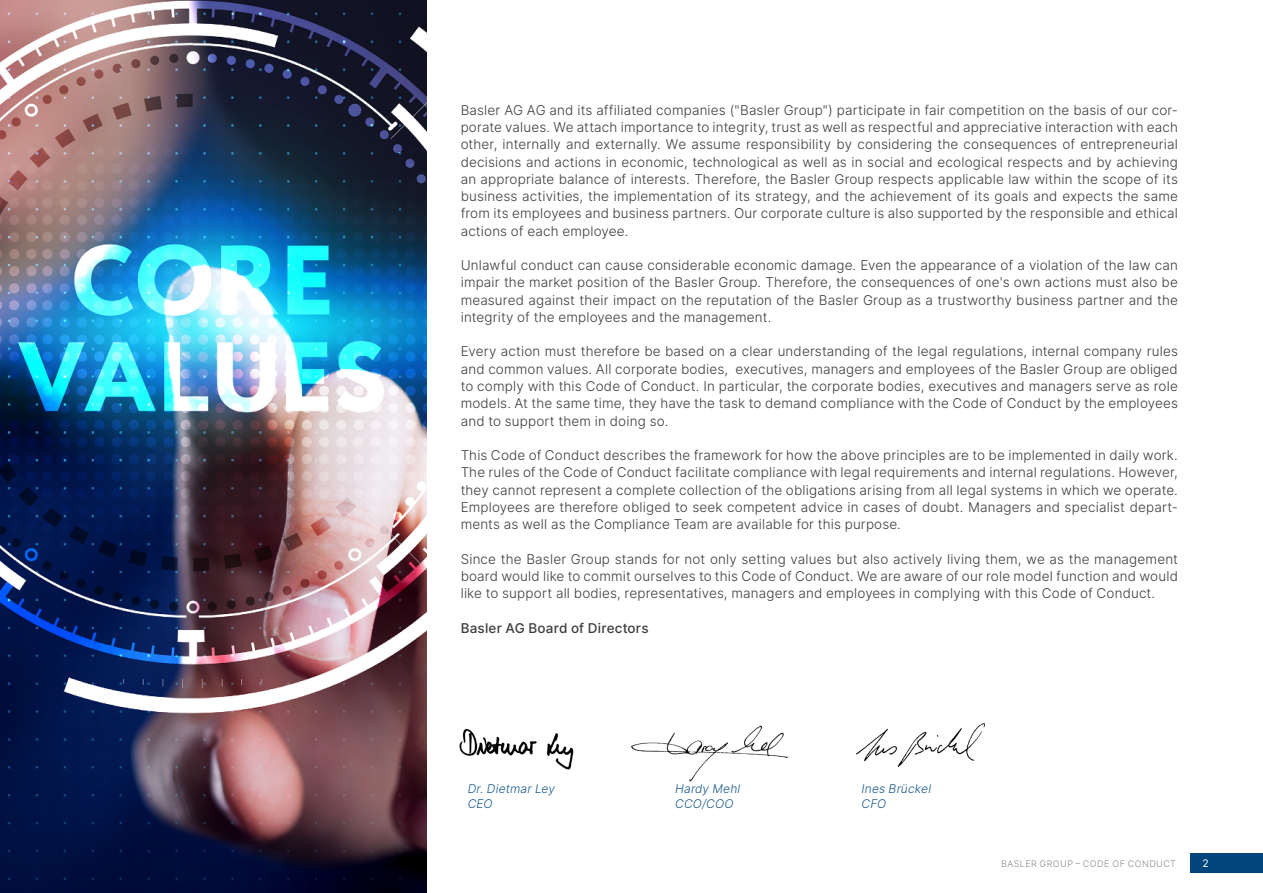
<style>
.page{position:relative;width:1263px;height:893px;background:#fff}
.page>*{position:absolute;margin:0;border:0;box-sizing:border-box;transform-origin:0 0}
.t1{font:300 13.5px/17.2px "Inter";letter-spacing:.01em;color:#3c3c3b;text-align:justify}
.t2{font:500 13.5px "Inter";letter-spacing:.015em;color:#3c3c3b}
.t3{font:italic 300 12px/15px "Inter";letter-spacing:.015em;color:#16588d}
.t4{font:10.5px "Inter";color:#fff}
.t5{font:300 9px "Inter";letter-spacing:.05em;color:#878787}
</style>
<div class="page">
<div style="left:1190px;top:853px;width:73px;height:19px;background:#00457c"></div>
<img style="left:0;top:0;width:427px;height:893px">
<img style="left:631px;top:725px;width:157px;height:57px">
<img style="left:459px;top:728px;width:115px;height:42px">
<img style="left:857px;top:724px;width:128px;height:42px">
<p class="t1" style="left:461px;top:101px;width:719px">Basler AG AG and its affiliated companies ("Basler Group") participate in fair competition on the basis of our cor&shy;porate values. We attach importance to integrity, trust as well as respectful and appreciative interaction with each other, internally and externally. We assume responsibility by considering the consequences of entrepreneurial decisions and actions in economic, technological as well as in social and ecological respects and by achieving an appropriate balance of interests. Therefore, the Basler Group respects applicable law within the scope of its business activities, the implementation of its strategy, and the achievement of its goals and expects the same from its employees and business partners. Our corporate culture is also supported by the responsible and ethical actions of each employee.</p>
<p class="t1" style="left:461px;top:257px;width:719px">Unlawful conduct can cause considerable economic damage. Even the appearance of a violation of the law can impair the market position of the Basler Group. Therefore, the consequences of one's own actions must also be measured against their impact on the reputation of the Basler Group as a trustworthy business partner and the integrity of the employees and the management.</p>
<p class="t1" style="left:461px;top:343px;width:719px">Every action must therefore be based on a clear understanding of the legal regulations, internal company rules and common values. All corporate bodies, executives, managers and employees of the Basler Group are obliged to comply with this Code of Conduct. In particular, the corporate bodies, executives and managers serve as role models. At the same time, they have the task to demand compliance with the Code of Conduct by the employees and to support them in doing so.</p>
<p class="t1" style="left:461px;top:446px;width:719px">This Code of Conduct describes the framework for how the above principles are to be implemented in daily work.<br>The rules of the Code of Conduct facilitate compliance with legal requirements and internal regulations. However, they cannot represent a complete collection of the obligations arising from all legal systems in which we operate.<br>Employees are therefore obliged to seek competent advice in cases of doubt. Managers and specialist depart&shy;ments as well as the Compliance Team are available for this purpose.</p>
<p class="t1" style="left:461px;top:550px;width:719px">Since the Basler Group stands for not only setting values but also actively living them, we as the management board would like to commit ourselves to this Code of Conduct. We are aware of our role model function and would like to support all bodies, representatives, managers and employees in complying with this Code of Conduct.</p>
<p class="t2" style="left:461px;top:618px;width:189px">Basler AG Board of Directors</p>
<p class="t3" style="left:468px;top:781px;width:89px">Dr. Dietmar Ley<br>CEO</p>
<p class="t3" style="left:861px;top:781px;width:71px">Ines Brückel<br>CFO</p>
<p class="t3" style="left:675px;top:781px;width:67px">Hardy Mehl<br>CCO/COO</p>
<p class="t5" style="left:1001px;top:857px;width:176px">BASLER GROUP – CODE OF CONDUCT</p>
<p class="t4" style="left:1202px;top:855px;width:8px">2</p>
</div>
